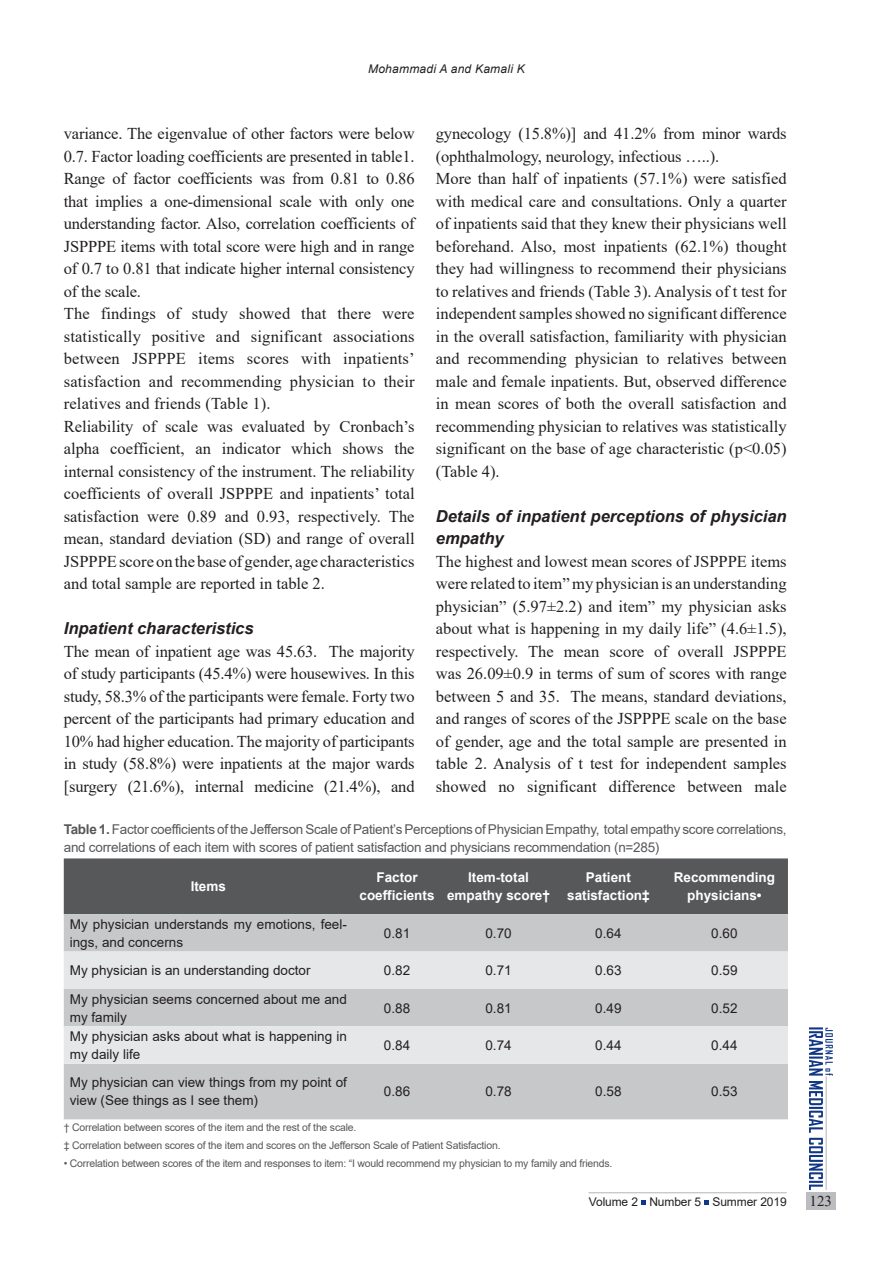
<style>
.page{position:relative;width:893px;height:1263px;background:#fff}
.page>*{position:absolute;margin:0;border:0;box-sizing:border-box;transform-origin:0 0}
.context{font:16.5px/22.5px "Times New Roman";color:#231f20;text-align:justify}
.titr_1{font:italic 700 16.5px/22.5px "Arial";color:#231f20}
.t1{font:15px "Times New Roman";color:#231f20}
.t2{font:13.5px/18px "Arial";color:#231f20}
.pic-table-t{font:13.5px/18px "Arial";letter-spacing:-.02em;color:#57585a}
.t3{font:700 13.5px/18px "Arial";color:#fff;text-align:center}
.t4{font:12px "Arial";letter-spacing:-.01em;color:#231f20}
.context-2{font:italic 12px "Arial";letter-spacing:.02em;color:#231f20}
.pic-table-t-2{font:10.5px "Arial";letter-spacing:-.02em;color:#57585a}
.s1{font-weight:700}
</style>
<div class="page">
<svg style="left:641px;top:1200px;width:5px;height:5px"></svg>
<svg style="left:704px;top:1200px;width:5px;height:5px"></svg>
<hr style="left:588px;top:1192px;width:199px;height:1px;background:#bcbdc0">
<div style="left:806px;top:1192px;width:29px;height:17px;background:#bcbdc0"></div>
<svg style="left:809px;top:1027px;width:24px;height:163px"></svg>
<hr style="left:826px;top:1076px;width:1px;height:114px;background:#bcbdc0">
<div style="left:64px;top:858px;width:724px;height:56px;background:#57585a"></div>
<div style="left:64px;top:914px;width:724px;height:205px;background:#c7c8ca"></div>
<svg style="left:64px;top:951px;width:724px;height:113px;background:#dbdcde"></svg>
<p class="context-2" style="left:368px;top:61px;width:158px">Mohammadi A and Kamali K</p>
<p class="context" style="left:64px;top:122px;width:352px">variance. The eigenvalue of other factors were below 0.7. Factor loading coefficients are presented in table1.<br>Range of factor coefficients was from 0.81 to 0.86 that implies a one-dimensional scale with only one understanding factor. Also, correlation coefficients of JSPPPE items with total score were high and in range of 0.7 to 0.81 that indicate higher internal consistency of the scale.</p>
<p class="context" style="left:64px;top:302px;width:352px">The findings of study showed that there were statistically positive and significant associations between JSPPPE items scores with inpatients’ satisfaction and recommending physician to their relatives and friends (Table 1).</p>
<p class="context" style="left:64px;top:414px;width:352px">Reliability of scale was evaluated by Cronbach’s alpha coefficient, an indicator which shows the internal consistency of the instrument. The reliability coefficients of overall JSPPPE and inpatients’ total satisfaction were 0.89 and 0.93, respectively. The mean, standard deviation (SD) and range of overall JSPPPE score on the base of gender, age characteristics and total sample are reported in table 2.</p>
<p class="titr_1" style="left:64px;top:617px;width:191px">Inpatient characteristics</p>
<p class="context" style="left:64px;top:639px;width:352px">The mean of inpatient age was 45.63. The majority of study participants (45.4%) were housewives. In this study, 58.3% of the participants were female. Forty two percent of the participants had primary education and 10% had higher education. The majority of participants in study (58.8%) were inpatients at the major wards [surgery (21.6%), internal medicine (21.4%), and</p>
<p class="context" style="left:436px;top:122px;width:352px">gynecology (15.8%)] and 41.2% from minor wards (ophthalmology, neurology, infectious …..).</p>
<p class="context" style="left:436px;top:167px;width:352px">More than half of inpatients (57.1%) were satisfied with medical care and consultations. Only a quarter of inpatients said that they knew their physicians well beforehand. Also, most inpatients (62.1%) thought they had willingness to recommend their physicians to relatives and friends (Table 3). Analysis of t test for independent samples showed no significant difference in the overall satisfaction, familiarity with physician and recommending physician to relatives between male and female inpatients. But, observed difference in mean scores of both the overall satisfaction and recommending physician to relatives was statistically significant on the base of age characteristic (p&lt;0.05) (Table 4).</p>
<p class="titr_1" style="left:436px;top:505px;width:352px">Details of inpatient perceptions of physician empathy</p>
<p class="context" style="left:436px;top:549px;width:352px">The highest and lowest mean scores of JSPPPE items were related to item” my physician is an understanding physician” (5.97±2.2) and item” my physician asks about what is happening in my daily life” (4.6±1.5), respectively. The mean score of overall JSPPPE was 26.09±0.9 in terms of sum of scores with range between 5 and 35. The means, standard deviations, and ranges of scores of the JSPPPE scale on the base of gender, age and the total sample are presented in table 2. Analysis of t test for independent samples showed no significant difference between male</p>
<p class="pic-table-t" style="left:64px;top:821px;width:724px"><span class="s1">Table 1.</span> Factor coefficients of the Jefferson Scale of Patient’s Perceptions of Physician Empathy, total empathy score correlations, and correlations of each item with scores of patient satisfaction and physicians recommendation (n=285)</p>
<p class="t3" style="left:191px;top:878px;width:37px">Items</p>
<p class="t3" style="left:360px;top:869px;width:77px">Factor coefficients</p>
<p class="t3" style="left:447px;top:869px;width:104px">Item-total empathy score†</p>
<p class="t3" style="left:567px;top:869px;width:84px">Patient satisfaction‡</p>
<p class="t3" style="left:674px;top:869px;width:103px">Recommending physicians•</p>
<p class="t2" style="left:70px;top:915px;width:279px">My physician understands my emotions, feel&shy;ings, and concerns</p>
<p class="t2" style="left:384px;top:924px;width:28px">0.81</p>
<p class="t2" style="left:485px;top:924px;width:28px">0.70</p>
<p class="t2" style="left:595px;top:924px;width:28px">0.64</p>
<p class="t2" style="left:711px;top:924px;width:28px">0.60</p>
<p class="t2" style="left:70px;top:961px;width:242px">My physician is an understanding doctor</p>
<p class="t2" style="left:384px;top:961px;width:28px">0.82</p>
<p class="t2" style="left:485px;top:961px;width:28px">0.71</p>
<p class="t2" style="left:595px;top:961px;width:28px">0.63</p>
<p class="t2" style="left:711px;top:961px;width:28px">0.59</p>
<p class="t2" style="left:70px;top:990px;width:279px">My physician seems concerned about me and my family</p>
<p class="t2" style="left:384px;top:999px;width:28px">0.88</p>
<p class="t2" style="left:485px;top:999px;width:28px">0.81</p>
<p class="t2" style="left:595px;top:999px;width:28px">0.49</p>
<p class="t2" style="left:711px;top:999px;width:28px">0.52</p>
<p class="t2" style="left:70px;top:1027px;width:279px">My physician asks about what is happening in my daily life</p>
<p class="t2" style="left:384px;top:1036px;width:28px">0.84</p>
<p class="t2" style="left:485px;top:1036px;width:28px">0.74</p>
<p class="t2" style="left:595px;top:1036px;width:28px">0.44</p>
<p class="t2" style="left:711px;top:1036px;width:28px">0.44</p>
<p class="t2" style="left:70px;top:1073px;width:279px">My physician can view things from my point of view (See things as I see them)</p>
<p class="t2" style="left:384px;top:1082px;width:28px">0.86</p>
<p class="t2" style="left:485px;top:1082px;width:28px">0.78</p>
<p class="t2" style="left:595px;top:1082px;width:28px">0.58</p>
<p class="t2" style="left:711px;top:1082px;width:28px">0.53</p>
<p class="pic-table-t-2" style="left:64px;top:1120px;width:294px">† Correlation between scores of the item and the rest of the scale.</p>
<p class="pic-table-t-2" style="left:64px;top:1138px;width:438px">‡ Correlation between scores of the item and scores on the Jefferson Scale of Patient Satisfaction.</p>
<p class="pic-table-t-2" style="left:64px;top:1156px;width:550px">• Correlation between scores of the item and responses to item: “I would recommend my physician to my family and friends.</p>
<p class="t4" style="left:589px;top:1193px;width:199px">Volume 2 Number 5 Summer 2019</p>
<p class="t1" style="left:810px;top:1190px;width:24px">123</p>
</div>
